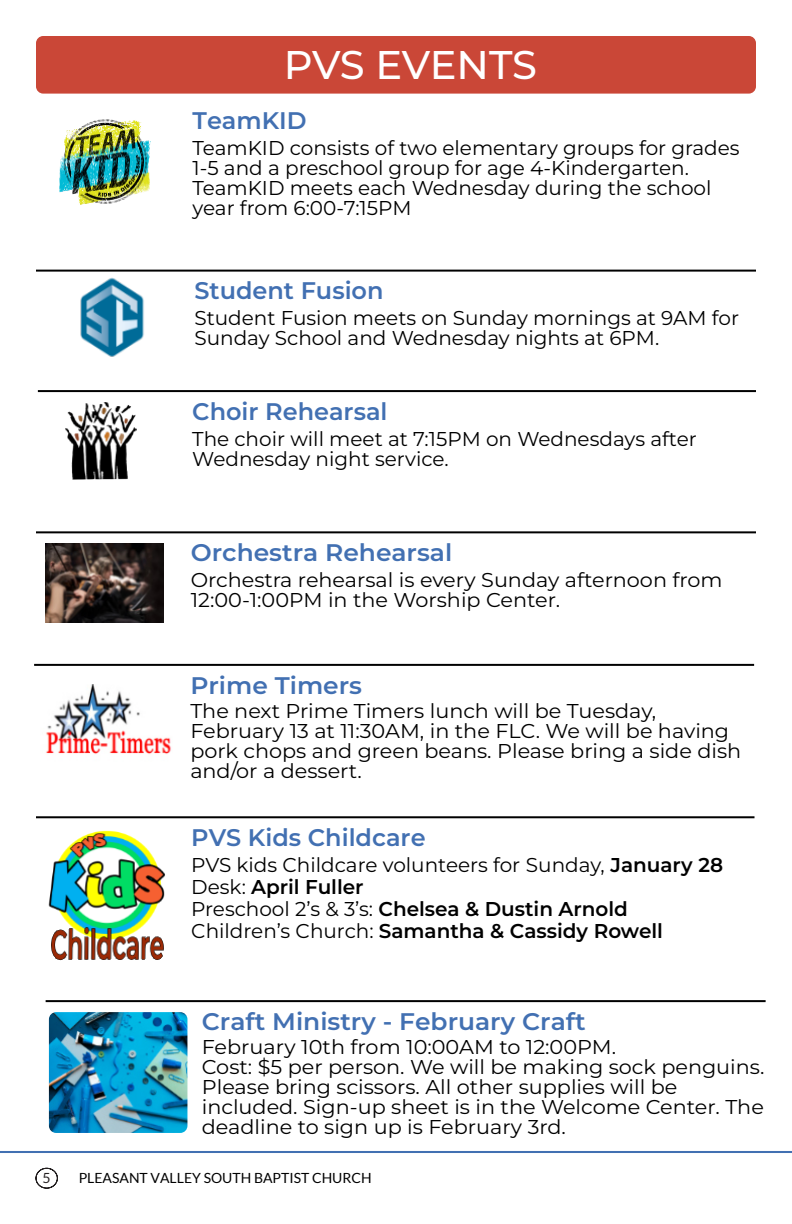
<style>
.page{position:relative;width:792px;height:1224px;background:#fff}
.page>*{position:absolute;margin:0;border:0;box-sizing:border-box;transform-origin:0 0}
.t1{font:500 40px "Montserrat";letter-spacing:-.01em;color:#fff}
.t2{font:600 24px "Montserrat";color:#4270b2;scale:1.04 1}
.t3{font:600 24px "Montserrat";color:#4270b2}
.t4{font:20px/20px "Montserrat";color:#000}
.t5{font:20px/20px "Montserrat";color:#000;scale:1.04 1}
.t6{font:14px "Lato";color:#000}
.t7{font:14px "Lato";color:#231f20}
.s1{font-weight:600}
</style>
<div class="page">
<svg style="left:35px;top:1167px;width:23px;height:22px"></svg>
<hr style="left:0;top:1151px;width:792px;height:2px;background:#4270b2">
<img style="left:59px;top:120px;width:92px;height:85px">
<hr style="left:38px;top:390px;width:718px;height:2px;background:#000">
<img style="left:66px;top:402px;width:71px;height:78px">
<hr style="left:36px;top:531px;width:720px;height:2px;background:#000">
<img style="left:46px;top:543px;width:117px;height:79px">
<hr style="left:34px;top:664px;width:720px;height:2px;background:#000">
<img style="left:46px;top:684px;width:125px;height:70px">
<hr style="left:46px;top:1000px;width:720px;height:2px;background:#000">
<img style="left:49px;top:1012px;width:138px;height:121px;border-radius:7px">
<hr style="left:36px;top:816px;width:719px;height:2px;background:#000">
<img style="left:48px;top:830px;width:117px;height:121px">
<img style="left:52px;top:927px;width:112px;height:33px">
<hr style="left:36px;top:270px;width:720px;height:2px;background:#000">
<img style="left:80px;top:277px;width:64px;height:80px">
<div style="left:36px;top:36px;width:720px;height:58px;background:#ca4737;border-radius:7px"></div>
<h1 class="t1" style="left:284px;top:41px;width:255px">PVS EVENTS</h1>
<p class="t3" style="left:193px;top:106px;width:116px">TeamKID</p>
<p class="t4" style="left:193px;top:138px;width:548px">TeamKID consists of two elementary groups for grades 1-5 and a preschool group for age 4-Kindergarten.<br>TeamKID meets each Wednesday during the school year from 6:00-7:15PM</p>
<p class="t3" style="left:194px;top:276px;width:191px">Student Fusion</p>
<p class="t4" style="left:194px;top:308px;width:546px">Student Fusion meets on Sunday mornings at 9AM for<br>Sunday School and Wednesday nights at 6PM.</p>
<p class="t3" style="left:192px;top:397px;width:197px">Choir Rehearsal</p>
<p class="t4" style="left:192px;top:429px;width:506px">The choir will meet at 7:15PM on Wednesdays after<br>Wednesday night service.</p>
<p class="t2" style="left:191px;top:538px;width:253px">Orchestra Rehearsal</p>
<p class="t5" style="left:191px;top:570px;width:513px">Orchestra rehearsal is every Sunday afternoon from<br>12:00-1:00PM in the Worship Center.</p>
<p class="t2" style="left:190px;top:670px;width:167px">Prime Timers</p>
<p class="t5" style="left:190px;top:701px;width:531px">The next Prime Timers lunch will be Tuesday, February 13 at 11:30AM, in the FLC. We will be having pork chops and green beans. Please bring a side dish and/or a dessert.</p>
<p class="t3" style="left:191px;top:823px;width:236px">PVS Kids Childcare</p>
<p class="t4" style="left:191px;top:854px;width:533px;line-height:22px">PVS kids Childcare volunteers for Sunday, <span class="s1">January 28<br></span>Desk: <span class="s1">April Fuller<br></span>Preschool 2’s &amp; 3’s: <span class="s1">Chelsea &amp; Dustin Arnold </span>Children’s Church: <span class="s1">Samantha &amp; Cassidy Rowell</span></p>
<p class="t2" style="left:202px;top:1007px;width:370px">Craft Ministry - February Craft</p>
<p class="t5" style="left:202px;top:1037px;width:542px">February 10th from 10:00AM to 12:00PM.<br>Cost: $5 per person. We will be making sock penguins.<br>Please bring scissors. All other supplies will be included. Sign-up sheet is in the Welcome Center. The deadline to sign up is February 3rd.</p>
<p class="t7" style="left:43px;top:1172px;width:10px">5</p>
<p class="t6" style="left:79px;top:1172px;width:294px">PLEASANT VALLEY SOUTH BAPTIST CHURCH</p>
</div>
